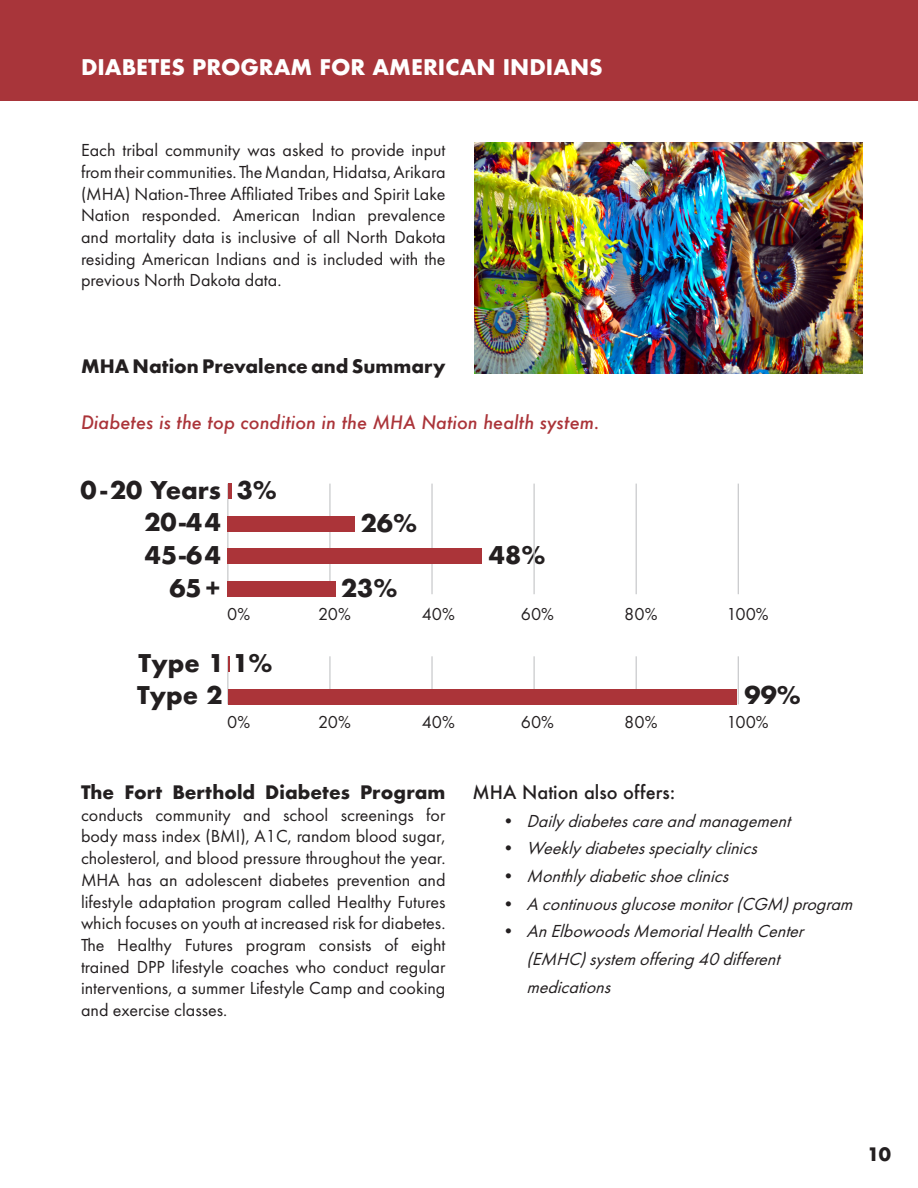
<style>
.page{position:relative;width:918px;height:1188px;background:#fff}
.page>*{position:absolute;margin:0;border:0;box-sizing:border-box;transform-origin:0 0}
.t1{font:700 23.85px/32.5px "Futura";color:#231f20;text-align:right}
.t2{font:700 21px "Futura";color:#fff}
.t3{font:18px/21.8px "Futura PT";color:#231f20;text-align:justify}
.t4{font:italic 18px/27.8px "Futura PT";color:#231f20}
.t5{font:italic 500 18px "Futura";color:#ab3439}
.t6{font:700 18px "Futura";color:#231f20}
.t7{font:500 18px "Futura";color:#231f20}
.s1{font-family:"Futura";font-weight:700}
.s2{font-style:normal}
</style>
<div class="page">
<div style="left:0;top:0;width:918px;height:100px;background:#a8353a"></div>
<hr style="left:227px;top:484px;width:1px;height:110px;background:#c7c8ca">
<hr style="left:329px;top:484px;width:2px;height:110px;background:#c7c8ca">
<hr style="left:431px;top:484px;width:2px;height:110px;background:#c7c8ca">
<hr style="left:534px;top:484px;width:1px;height:110px;background:#c7c8ca">
<hr style="left:636px;top:484px;width:1px;height:110px;background:#c7c8ca">
<hr style="left:738px;top:484px;width:1px;height:110px;background:#c7c8ca">
<div style="left:228px;top:581px;width:108px;height:16px;background:#ab3439"></div>
<div style="left:228px;top:549px;width:254px;height:15px;background:#ab3439"></div>
<div style="left:228px;top:516px;width:127px;height:16px;background:#ab3439"></div>
<hr style="left:228px;top:484px;width:4px;height:15px;background:#ab3439">
<hr style="left:227px;top:656px;width:1px;height:48px;background:#c7c8ca">
<hr style="left:329px;top:656px;width:2px;height:48px;background:#c7c8ca">
<hr style="left:431px;top:656px;width:2px;height:48px;background:#c7c8ca">
<hr style="left:534px;top:656px;width:1px;height:48px;background:#c7c8ca">
<hr style="left:636px;top:656px;width:1px;height:48px;background:#c7c8ca">
<hr style="left:738px;top:656px;width:1px;height:48px;background:#c7c8ca">
<div style="left:228px;top:689px;width:508px;height:15px;background:#ab3439"></div>
<svg style="left:228px;top:656px;width:1px;height:16px"></svg>
<img style="left:474px;top:143px;width:388px;height:230px">
<p class="t2" style="left:81px;top:52px;width:523px">DIABETES PROGRAM FOR AMERICAN INDIANS</p>
<p class="t3" style="left:81px;top:139px;width:366px">Each tribal community was asked to provide input from their communities. The Mandan, Hidatsa, Arikara (MHA) Nation-Three Affiliated Tribes and Spirit Lake Nation responded. American Indian prevalence and mortality data is inclusive of all North Dakota residing American Indians and is included with the previous North Dakota data.</p>
<p class="t6" style="left:81px;top:353px;width:366px">MHA Nation Prevalence and Summary</p>
<p class="t5" style="left:81px;top:410px;width:520px">Diabetes is the top condition in the MHA Nation health system.</p>
<h1 class="t1" style="left:81px;top:474px;width:142px">0 - 20 Years<br>20-44<br>45-64<br>65+</h1>
<h1 class="t1" style="left:237px;top:474px;width:42px">3%</h1>
<p class="t3" style="left:227px;top:603px;width:25px">0%</p>
<h1 class="t1" style="left:137px;top:647px;width:137px;text-align:left">Type 1 1%<br>Type 2</h1>
<p class="t3" style="left:227px;top:711px;width:25px">0%</p>
<h1 class="t1" style="left:361px;top:506px;width:58px">26%</h1>
<h1 class="t1" style="left:341px;top:571px;width:58px">23%</h1>
<p class="t3" style="left:318px;top:603px;width:34px">20%</p>
<p class="t3" style="left:422px;top:603px;width:35px">40%</p>
<h1 class="t1" style="left:489px;top:539px;width:58px">48%</h1>
<p class="t3" style="left:521px;top:603px;width:35px">60%</p>
<p class="t3" style="left:318px;top:711px;width:34px">20%</p>
<p class="t3" style="left:422px;top:711px;width:35px">40%</p>
<p class="t3" style="left:521px;top:711px;width:35px">60%</p>
<p class="t3" style="left:624px;top:603px;width:35px">80%</p>
<p class="t3" style="left:624px;top:711px;width:35px">80%</p>
<p class="t3" style="left:726px;top:603px;width:44px">100%</p>
<h1 class="t1" style="left:745px;top:679px;width:58px">99%</h1>
<p class="t3" style="left:726px;top:711px;width:44px">100%</p>
<p class="t3" style="left:81px;top:782px;width:366px"><span class="s1">The Fort Berthold Diabetes Program </span>conducts community and school screenings for body mass index (BMI), A1C, random blood sugar, cholesterol, and blood pressure throughout the year.<br>MHA has an adolescent diabetes prevention and lifestyle adaptation program called Healthy Futures which focuses on youth at increased risk for diabetes.<br>The Healthy Futures program consists of eight trained DPP lifestyle coaches who conduct regular interventions, a summer Lifestyle Camp and cooking and exercise classes.</p>
<p class="t7" style="left:472px;top:780px;width:204px">MHA Nation also offers:</p>
<p class="t4" style="left:500px;top:807px;width:298px"><span class="s2">•</span> Dailydiabetescareandmanagement</p>
<p class="t4" style="left:500px;top:834px;width:264px"><span class="s2">•</span> Weeklydiabetesspecialtyclinics</p>
<p class="t4" style="left:500px;top:862px;width:236px"><span class="s2">•</span> Monthlydiabeticshoeclinics</p>
<p class="t4" style="left:500px;top:890px;width:360px"><span class="s2">•</span> A continuousglucosemonitor(CGM)program</p>
<p class="t4" style="left:526px;top:917px;width:284px;text-indent:-27px"><span class="s2">•</span> AnElbowoodsMemorialHealthCenter (EMHC)system offering40different medications</p>
<p class="t6" style="left:867px;top:1141px;width:25px">10</p>
</div>
